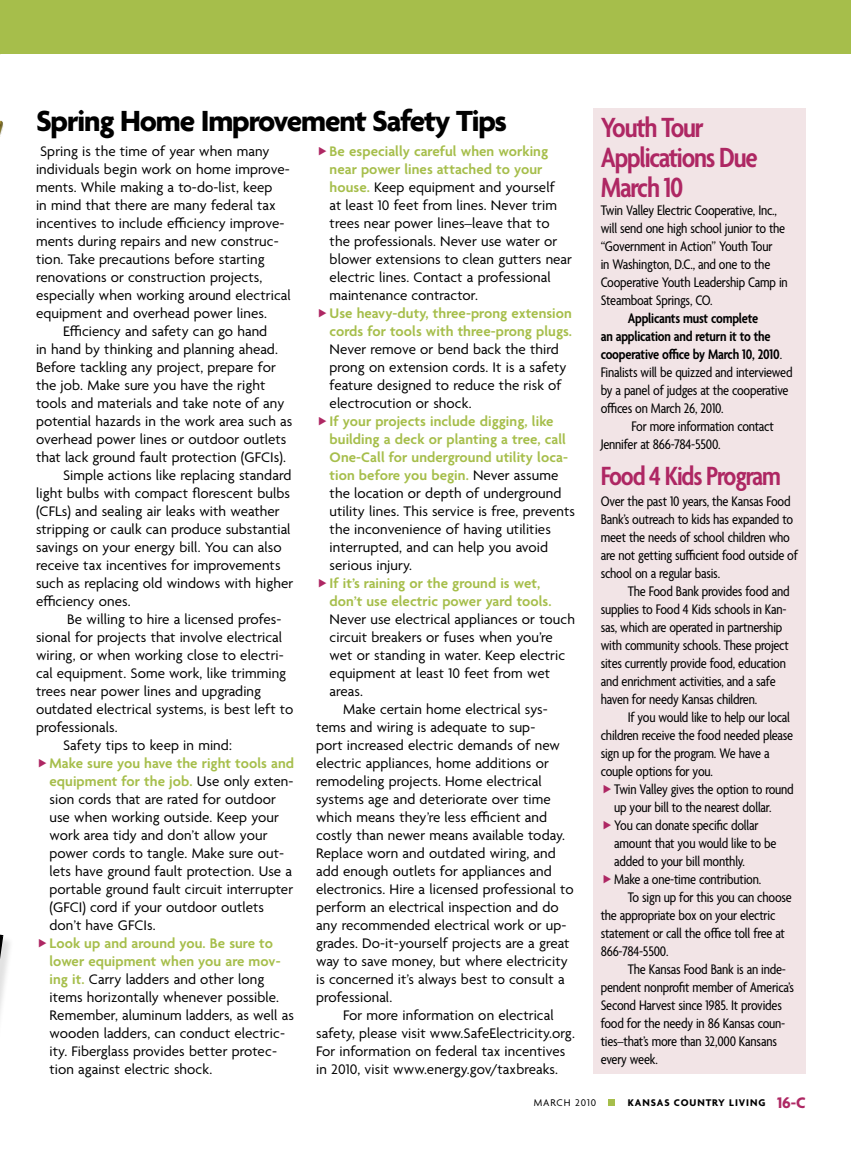
<style>
.page{position:relative;width:851px;height:1161px;background:#fff}
.page>*{position:absolute;margin:0;border:0;box-sizing:border-box;transform-origin:0 0}
.t1{font:700 31.5px "Agenda";letter-spacing:-.035em;color:#000}
.t2{font:600 condensed 30px/30px "Agenda";letter-spacing:-.04em;color:#ae2763}
.t3{font:600 condensed 28.5px "Agenda";letter-spacing:-.04em;color:#ae2763}
.t4{font:15px/18px "Agenda";letter-spacing:.005em;color:#000}
.t5{font:condensed 15px/18px "Agenda";letter-spacing:-.015em;color:#000}
.t6{font:600 15px/18px "Agenda";letter-spacing:.005em;color:#a6be4b}
.t7{font:700 10.5px "Agenda";letter-spacing:.22em;color:#000}
.t8{font:10.5px "Agenda";letter-spacing:.09em;color:#000}
.s1{font-weight:600}
.s2{font-size:16.5px;color:#ae2763}
.s3{font-weight:600;color:#a6be4b}
</style>
<div class="page">
<div style="left:0;top:911px;width:14px;height:179px;background:#000;opacity:.12"></div>
<svg style="left:0;top:931px;width:5px;height:51px"></svg>
<img style="left:0;top:120px;width:3px;height:17px">
<div style="left:593px;top:108px;width:213px;height:966px;background:#f2e4e6"></div>
<div style="left:608px;top:1099px;width:7px;height:7px;background:#a6be4b"></div>
<div style="left:0;top:0;width:850px;height:54px;background:#a6be4b"></div>
<h1 class="t1" style="left:36px;top:103px;width:472px">Spring Home Improvement Safety Tips</h1>
<h2 class="t2" style="left:600px;top:114px;width:159px">Youth Tour<br>Applications Due<br>March 10</h2>
<p class="t5" style="left:600px;top:202px;width:188px">Twin Valley Electric Cooperative, Inc., will send one high school junior to the “Government in Action” Youth Tour<br>in Washington, D.C., and one to the Cooperative Youth Leadership Camp in Steamboat Springs, CO.</p>
<p class="t5" style="left:600px;top:310px;width:193px;text-indent:27px"><span class="s1">Applicants must complete<br>an application and return it to the cooperative office by March 10, 2010</span>.<br>Finalists will be quizzed and interviewed by a panel of judges at the cooperative offices on March 26, 2010.</p>
<p class="t5" style="left:600px;top:418px;width:175px;text-indent:31px">For more information contact<br>Jennifer at 866-784-5500.</p>
<h3 class="t3" style="left:600px;top:460px;width:182px">Food 4 Kids Program</h3>
<p class="t5" style="left:600px;top:493px;width:199px">Over the past 10 years, the Kansas Food Bank’s outreach to kids has expanded to meet the needs of school children who are not getting sufficient food outside of school on a regular basis.</p>
<p class="t5" style="left:600px;top:583px;width:190px;text-indent:27px">The Food Bank provides food and supplies to Food 4 Kids schools in Kan&shy;sas, which are operated in partnership with community schools. These project sites currently provide food, education and enrichment activities, and a safe haven for needy Kansas children.</p>
<p class="t5" style="left:600px;top:709px;width:194px;text-indent:27px">If you would like to help our local children receive the food needed please sign up for the program. We have a couple options for you.</p>
<p class="t5" style="left:614px;top:781px;width:181px">Twin Valley gives the option to round up your bill to the nearest dollar.<br>You can donate specific dollar amount that you would like to be added to your bill monthly.<br>Make a one-time contribution.</p>
<p class="t5" style="left:600px;top:889px;width:192px;text-indent:27px">To sign up for this you can choose the appropriate box on your electric statement or call the office toll free at<br>866-784-5500.</p>
<p class="t5" style="left:600px;top:961px;width:195px;text-indent:27px">The Kansas Food Bank is an inde&shy;pendent nonprofit member of America’s<br>Second Harvest since 1985. It provides food for the needy in 86 Kansas coun&shy;ties–that’s more than 32,000 Kansans every week.</p>
<p class="t8" style="left:533px;top:1096px;width:18px">March</p>
<p class="t8" style="left:575px;top:1096px;width:23px">2010</p>
<p class="t7" style="left:627px;top:1096px;width:179px">Kansas Country LivinG <span class="s2">16-C</span></p>
<p class="t4" style="left:40px;top:143px;width:231px">Spring is the time of year when many</p>
<p class="t4" style="left:36px;top:161px;width:255px">individuals begin work on home improve-</p>
<p class="t4" style="left:36px;top:179px;width:238px">ments. While making a to-do-list, keep</p>
<p class="t4" style="left:36px;top:197px;width:241px">in mind that there are many federal tax</p>
<p class="t4" style="left:36px;top:215px;width:250px">incentives to include efficiency improve-</p>
<p class="t4" style="left:36px;top:233px;width:244px">ments during repairs and new construc-</p>
<p class="t4" style="left:36px;top:251px;width:230px">tion. Take precautions before starting</p>
<p class="t4" style="left:36px;top:269px;width:228px">renovations or construction projects,</p>
<p class="t4" style="left:36px;top:287px;width:256px">especially when working around electrical</p>
<p class="t4" style="left:36px;top:305px;width:232px">equipment and overhead power lines.</p>
<p class="t4" style="left:63px;top:323px;width:206px">Efficiency and safety can go hand</p>
<p class="t4" style="left:36px;top:341px;width:243px">in hand by thinking and planning ahead.</p>
<p class="t4" style="left:36px;top:359px;width:241px">Before tackling any project, prepare for</p>
<p class="t4" style="left:36px;top:377px;width:231px">the job. Make sure you have the right</p>
<p class="t4" style="left:36px;top:395px;width:250px">tools and materials and take note of any</p>
<p class="t4" style="left:36px;top:413px;width:258px">potential hazards in the work area such as</p>
<p class="t4" style="left:36px;top:431px;width:252px">overhead power lines or outdoor outlets</p>
<p class="t4" style="left:36px;top:449px;width:251px">that lack ground fault protection (GFCIs).</p>
<p class="t4" style="left:63px;top:467px;width:230px">Simple actions like replacing standard</p>
<p class="t4" style="left:36px;top:485px;width:255px">light bulbs with compact florescent bulbs</p>
<p class="t4" style="left:36px;top:503px;width:245px">(CFLs) and sealing air leaks with weather</p>
<p class="t4" style="left:36px;top:521px;width:256px">stripping or caulk can produce substantial</p>
<p class="t4" style="left:36px;top:539px;width:247px">savings on your energy bill. You can also</p>
<p class="t4" style="left:36px;top:557px;width:246px">receive tax incentives for improvements</p>
<p class="t4" style="left:36px;top:575px;width:259px">such as replacing old windows with higher</p>
<p class="t4" style="left:36px;top:593px;width:96px">efficiency ones.</p>
<p class="t4" style="left:67px;top:611px;width:216px">Be willing to hire a licensed profes-</p>
<p class="t4" style="left:36px;top:629px;width:248px">sional for projects that involve electrical</p>
<p class="t4" style="left:36px;top:647px;width:249px">wiring, or when working close to electri-</p>
<p class="t4" style="left:36px;top:665px;width:252px">cal equipment. Some work, like trimming</p>
<p class="t4" style="left:36px;top:683px;width:226px">trees near power lines and upgrading</p>
<p class="t4" style="left:36px;top:701px;width:259px">outdated electrical systems, is best left to</p>
<p class="t4" style="left:36px;top:719px;width:83px">professionals.</p>
<p class="t4" style="left:63px;top:737px;width:170px">Safety tips to keep in mind:</p>
<p class="t4" style="left:50px;top:755px;width:246px"><span class="s3">Make sure you have the right tools and equipment for the job.</span> Use only exten&shy;sion cords that are rated for outdoor use when working outside. Keep your work area tidy and don’t allow your power cords to tangle. Make sure out&shy;lets have ground fault protection. Use a portable ground fault circuit interrupter (GFCI) cord if your outdoor outlets don’t have GFCIs.</p>
<p class="t4" style="left:50px;top:935px;width:246px"><span class="s3">Look up and around you. Be sure to lower equipment when you are mov&shy;ing it.</span> Carry ladders and other long items horizontally whenever possible.<br>Remember, aluminum ladders, as well as wooden ladders, can conduct electric&shy;ity. Fiberglass provides better protec&shy;tion against electric shock.</p>
<p class="t4" style="left:329px;top:143px;width:244px"><span class="s3">Be especially careful when working near power lines attached to your house.</span> Keep equipment and yourself<br>at least 10 feet from lines. Never trim trees near power lines–leave that to the professionals. Never use water or blower extensions to clean gutters near electric lines. Contact a professional maintenance contractor.</p>
<p class="t6" style="left:329px;top:305px;width:244px">Use heavy-duty, three-prong extension cords for tools with three-prong plugs.</p>
<p class="t4" style="left:329px;top:341px;width:238px">Never remove or bend back the third prong on extension cords. It is a safety feature designed to reduce the risk of electrocution or shock.</p>
<p class="t4" style="left:329px;top:413px;width:247px"><span class="s3">If your projects include digging, like building a deck or planting a tree, call One-Call for underground utility loca&shy;tion before you begin.</span> Never assume the location or depth of underground utility lines. This service is free, prevents the inconvenience of having utilities interrupted, and can help you avoid serious injury.</p>
<p class="t6" style="left:329px;top:575px;width:223px">If it’s raining or the ground is wet, don’t use electric power yard tools.</p>
<p class="t4" style="left:329px;top:611px;width:247px">Never use electrical appliances or touch</p>
<p class="t4" style="left:329px;top:629px;width:225px">circuit breakers or fuses when you’re</p>
<p class="t4" style="left:329px;top:647px;width:237px">wet or standing in water. Keep electric</p>
<p class="t4" style="left:329px;top:665px;width:222px">equipment at least 10 feet from wet</p>
<p class="t4" style="left:329px;top:683px;width:35px">areas.</p>
<p class="t4" style="left:343px;top:701px;width:206px">Make certain home electrical sys-</p>
<p class="t4" style="left:316px;top:719px;width:221px">tems and wiring is adequate to sup-</p>
<p class="t4" style="left:316px;top:737px;width:245px">port increased electric demands of new</p>
<p class="t4" style="left:316px;top:755px;width:234px">electric appliances, home additions or</p>
<p class="t4" style="left:316px;top:773px;width:227px">remodeling projects. Home electrical</p>
<p class="t4" style="left:316px;top:791px;width:236px">systems age and deteriorate over time</p>
<p class="t4" style="left:316px;top:809px;width:232px">which means they’re less efficient and</p>
<p class="t4" style="left:316px;top:827px;width:250px">costly than newer means available today.</p>
<p class="t4" style="left:316px;top:845px;width:241px">Replace worn and outdated wiring, and</p>
<p class="t4" style="left:316px;top:863px;width:237px">add enough outlets for appliances and</p>
<p class="t4" style="left:316px;top:881px;width:259px">electronics. Hire a licensed professional to</p>
<p class="t4" style="left:316px;top:899px;width:244px">perform an electrical inspection and do</p>
<p class="t4" style="left:316px;top:917px;width:252px">any recommended electrical work or up-</p>
<p class="t4" style="left:316px;top:935px;width:255px">grades. Do-it-yourself projects are a great</p>
<p class="t4" style="left:316px;top:953px;width:253px">way to save money, but where electricity</p>
<p class="t4" style="left:316px;top:971px;width:250px">is concerned it’s always best to consult a</p>
<p class="t4" style="left:316px;top:989px;width:78px">professional.</p>
<p class="t4" style="left:343px;top:1007px;width:212px">For more information on electrical</p>
<p class="t4" style="left:316px;top:1025px;width:260px">safety, please visit www.SafeElectricity.org.</p>
<p class="t4" style="left:316px;top:1043px;width:251px">For information on federal tax incentives</p>
<p class="t4" style="left:316px;top:1061px;width:243px">in 2010, visit www.energy.gov/taxbreaks.</p>
</div>
